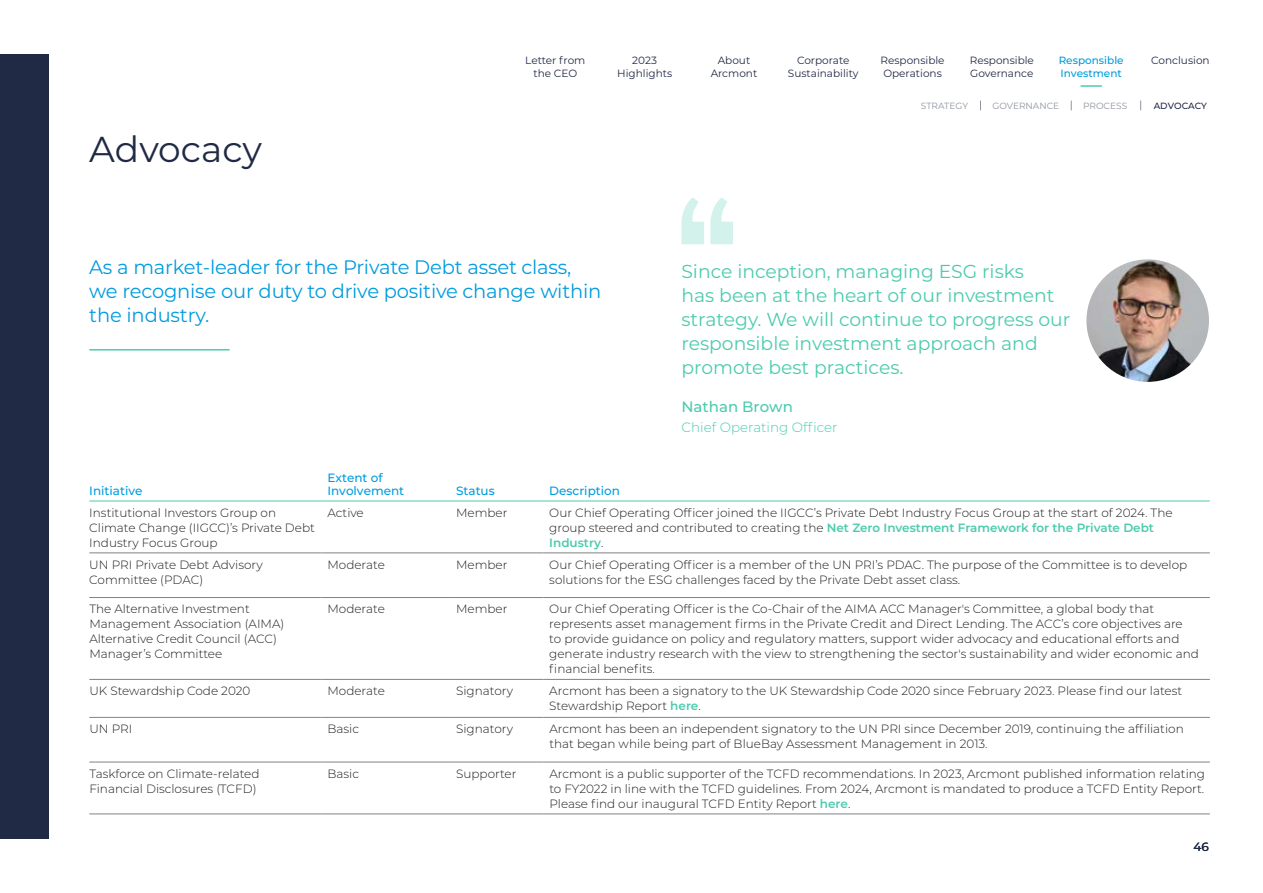
<style>
.page{position:relative;width:1263px;height:893px;background:#fff}
.page>*{position:absolute;margin:0;border:0;box-sizing:border-box;transform-origin:0 0}
.t1{font:36px "Montserrat";color:#202a44}
.t2{font:19.5px/24px "Montserrat";letter-spacing:-.01em;color:#009cde}
.t3{font:18.75px/24.2px "Montserrat";color:#4ccbae}
.t4{font:100 15px "Montserrat";color:#4ccbae}
.t5{font:300 13.5px "Montserrat";color:#4ccbae}
.t6{font:300 12px/15px "Montserrat";color:#1d1d1b}
.t7{font:100 12px/13.5px "Montserrat";color:#009cde}
.t8{font:100 12px "Montserrat";color:#202a44}
.t9{font:10.5px/12.6px "Montserrat";color:#202a44;text-align:center}
.t10{font:100 10.5px/12.6px "Montserrat";color:#009cde}
.t11{font:9px "Montserrat";color:#9094a1}
.t12{font:100 9px "Montserrat";color:#202a44}
.s1{font-weight:600;color:#4ccbae}
</style>
<div class="page">
<hr style="left:1080px;top:85px;width:22px;height:2px;background:#4ccbae">
<hr style="left:89px;top:553px;width:232px;height:1px;background:#808482">
<hr style="left:89px;top:597px;width:232px;height:1px;background:#808482">
<hr style="left:89px;top:679px;width:232px;height:1px;background:#808482">
<hr style="left:89px;top:717px;width:232px;height:1px;background:#808482">
<hr style="left:89px;top:762px;width:232px;height:1px;background:#808482">
<hr style="left:89px;top:814px;width:232px;height:1px;background:#808482">
<hr style="left:321px;top:553px;width:129px;height:1px;background:#808482">
<hr style="left:450px;top:553px;width:93px;height:1px;background:#808482">
<hr style="left:543px;top:553px;width:667px;height:1px;background:#808482">
<hr style="left:321px;top:597px;width:129px;height:1px;background:#808482">
<hr style="left:450px;top:597px;width:93px;height:1px;background:#808482">
<hr style="left:543px;top:597px;width:667px;height:1px;background:#808482">
<hr style="left:321px;top:679px;width:129px;height:1px;background:#808482">
<hr style="left:450px;top:679px;width:93px;height:1px;background:#808482">
<hr style="left:543px;top:679px;width:667px;height:1px;background:#808482">
<hr style="left:321px;top:717px;width:129px;height:1px;background:#808482">
<hr style="left:450px;top:717px;width:93px;height:1px;background:#808482">
<hr style="left:543px;top:717px;width:667px;height:1px;background:#808482">
<hr style="left:321px;top:762px;width:129px;height:1px;background:#808482">
<hr style="left:450px;top:762px;width:93px;height:1px;background:#808482">
<hr style="left:543px;top:762px;width:667px;height:1px;background:#808482">
<hr style="left:321px;top:814px;width:129px;height:1px;background:#808482">
<hr style="left:450px;top:814px;width:93px;height:1px;background:#808482">
<hr style="left:543px;top:814px;width:667px;height:1px;background:#808482">
<hr style="left:89px;top:501px;width:232px;height:1px;background:#4ccbae">
<hr style="left:321px;top:501px;width:129px;height:1px;background:#4ccbae">
<hr style="left:450px;top:501px;width:93px;height:1px;background:#4ccbae">
<hr style="left:543px;top:501px;width:667px;height:1px;background:#4ccbae">
<hr style="left:89px;top:349px;width:141px;height:2px;background:#4ccbae">
<img style="left:1086px;top:259px;width:123px;height:123px;border-radius:61px">
<svg style="left:681px;top:197px;width:23px;height:47px"></svg>
<svg style="left:710px;top:197px;width:23px;height:47px"></svg>
<div style="left:0;top:54px;width:49px;height:785px;background:#202a44"></div>
<p class="t9" style="left:525px;top:54px;width:62px">Letter from the CEO</p>
<p class="t9" style="left:617px;top:54px;width:57px">2023<br>Highlights</p>
<p class="t9" style="left:711px;top:54px;width:48px">About<br>Arcmont</p>
<p class="t9" style="left:788px;top:54px;width:72px">Corporate<br>Sustainability</p>
<p class="t9" style="left:880px;top:54px;width:66px;text-align:left">Responsible<br>Operations</p>
<p class="t9" style="left:970px;top:54px;width:66px;text-align:left">Responsible<br>Governance</p>
<p class="t10" style="left:1059px;top:54px;width:67px">Responsible<br>Investment</p>
<p class="t9" style="left:1151px;top:54px;width:60px">Conclusion</p>
<h1 class="t1" style="left:89px;top:125px;width:174px">Advocacy</h1>
<p class="t11" style="left:921px;top:100px;width:49px">STRATEGY</p>
<p class="t11" style="left:992px;top:100px;width:68px">GOVERNANCE</p>
<p class="t11" style="left:1083px;top:100px;width:45px">PROCESS</p>
<p class="t12" style="left:1154px;top:100px;width:55px">ADVOCACY</p>
<h2 class="t2" style="left:89px;top:254px;width:513px">As a market-leader for the Private Debt asset class, we recognise our duty to drive positive change within the industry.</h2>
<h3 class="t3" style="left:681px;top:258px;width:390px">Since inception, managing ESG risks<br>has been at the heart of our investment strategy. We will continue to progress our responsible investment approach and promote best practices.</h3>
<p class="t4" style="left:681px;top:397px;width:113px">Nathan Brown</p>
<p class="t5" style="left:681px;top:418px;width:157px">Chief Operating Officer</p>
<p class="t7" style="left:89px;top:484px;width:55px">Initiative</p>
<p class="t7" style="left:327px;top:470px;width:78px">Extent of<br>Involvement</p>
<p class="t7" style="left:456px;top:484px;width:40px">Status</p>
<p class="t7" style="left:549px;top:484px;width:72px">Description</p>
<p class="t6" style="left:89px;top:505px;width:227px">Institutional Investors Group on<br>Climate Change (IIGCC)’s Private Debt<br>Industry Focus Group</p>
<p class="t6" style="left:327px;top:505px;width:38px">Active</p>
<p class="t6" style="left:456px;top:505px;width:53px">Member</p>
<p class="t6" style="left:549px;top:505px;width:625px">Our Chief Operating Officer joined the IIGCC’s Private Debt Industry Focus Group at the start of 2024. The group steered and contributed to creating the <span class="s1">Net Zero Investment Framework for the Private Debt<br>Industry</span>.</p>
<p class="t6" style="left:89px;top:557px;width:175px">UN PRI Private Debt Advisory<br>Committee (PDAC)</p>
<p class="t6" style="left:327px;top:557px;width:59px">Moderate</p>
<p class="t6" style="left:456px;top:557px;width:53px">Member</p>
<p class="t6" style="left:549px;top:557px;width:639px">Our Chief Operating Officer is a member of the UN PRI’s PDAC. The purpose of the Committee is to develop solutions for the ESG challenges faced by the Private Debt asset class.</p>
<p class="t6" style="left:89px;top:601px;width:197px">The Alternative Investment<br>Management Association (AIMA)<br>Alternative Credit Council (ACC)<br>Manager’s Committee</p>
<p class="t6" style="left:327px;top:601px;width:59px">Moderate</p>
<p class="t6" style="left:456px;top:601px;width:53px">Member</p>
<p class="t6" style="left:549px;top:601px;width:651px">Our Chief Operating Officer is the Co-Chair of the AIMA ACC Manager's Committee, a global body that represents asset management firms in the Private Credit and Direct Lending. The ACC’s core objectives are<br>to provide guidance on policy and regulatory matters, support wider advocacy and educational efforts and generate industry research with the view to strengthening the sector's sustainability and wider economic and financial benefits.</p>
<p class="t6" style="left:89px;top:683px;width:163px">UK Stewardship Code 2020</p>
<p class="t6" style="left:327px;top:683px;width:59px">Moderate</p>
<p class="t6" style="left:456px;top:683px;width:58px">Signatory</p>
<p class="t6" style="left:549px;top:683px;width:634px">Arcmont has been a signatory to the UK Stewardship Code 2020 since February 2023. Please find our latest<br>Stewardship Report <span class="s1">here</span>.</p>
<p class="t6" style="left:89px;top:721px;width:45px">UN PRI</p>
<p class="t6" style="left:327px;top:721px;width:33px">Basic</p>
<p class="t6" style="left:456px;top:721px;width:58px">Signatory</p>
<p class="t6" style="left:549px;top:721px;width:636px">Arcmont has been an independent signatory to the UN PRI since December 2019, continuing the affiliation that began while being part of BlueBay Assessment Management in 2013.</p>
<p class="t6" style="left:89px;top:766px;width:172px">Taskforce on Climate-related<br>Financial Disclosures (TCFD)</p>
<p class="t6" style="left:327px;top:766px;width:33px">Basic</p>
<p class="t6" style="left:456px;top:766px;width:62px">Supporter</p>
<p class="t6" style="left:549px;top:766px;width:657px;text-align:justify">Arcmont is a public supporter of the TCFD recommendations. In 2023, Arcmont published information relating to FY2022 in line with the TCFD guidelines. From 2024, Arcmont is mandated to produce a TCFD Entity Report.<br>Please find our inaugural TCFD Entity Report <span class="s1">here</span>.</p>
<p class="t8" style="left:1193px;top:838px;width:17px">46</p>
</div>
